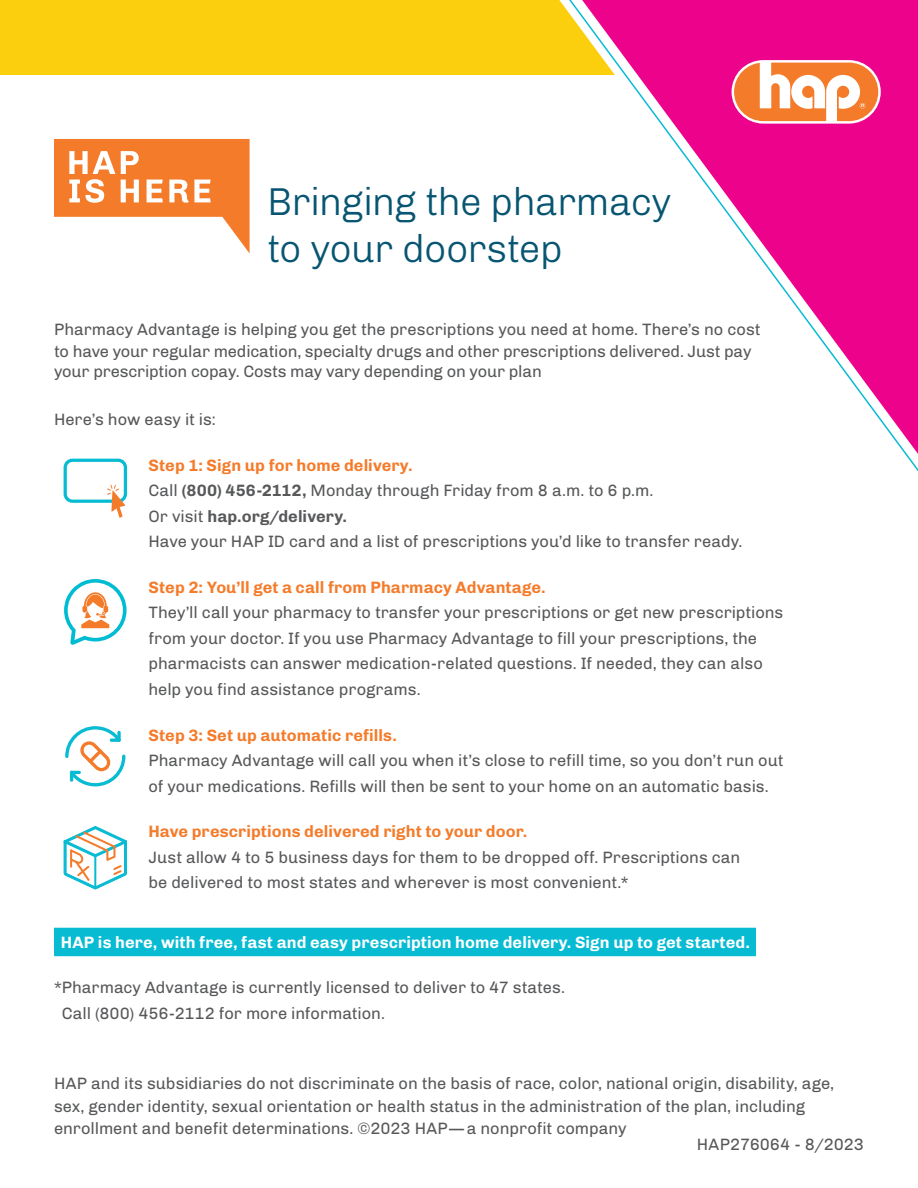
<style>
.page{position:relative;width:918px;height:1188px;background:#fff}
.page>*{position:absolute;margin:0;border:0;box-sizing:border-box;transform-origin:0 0}
.t1{font:300 39px/46.8px "Chivo";letter-spacing:-.02em;color:#075572}
.Body{font:16.5px/25.5px "Chivo";color:#57585a}
.Body-2{font:700 16.5px "Chivo";letter-spacing:.005em;color:#f47b2a}
.Body-3{font:700 16.5px "Chivo";letter-spacing:.005em;color:#fff}
.s1{font-weight:700}
</style>
<div class="page">
<div style="left:0;top:0;width:833px;height:75px;background:#fccf0e"></div>
<div style="left:54px;top:928px;width:702px;height:28px;background:#07bbd3"></div>
<svg style="left:64px;top:579px;width:63px;height:66px"></svg>
<svg style="left:559px;top:0;width:359px;height:472px"></svg>
<svg style="left:732px;top:60px;width:149px;height:64px"></svg>
<svg style="left:54px;top:139px;width:196px;height:115px"></svg>
<div style="left:64px;top:459px;width:63px;height:44px;border:3px solid #07bbd3;border-radius:7px"></div>
<svg style="left:107px;top:485px;width:18px;height:33px"></svg>
<svg style="left:65px;top:726px;width:61px;height:61px"></svg>
<svg style="left:64px;top:826px;width:63px;height:63px"></svg>
<div style="left:54px;top:322px;width:743px;height:71px;background:#fff"></div>
<p class="t1" style="left:267px;top:175px;width:406px">Bringing the pharmacy to your doorstep</p>
<p class="Body" style="left:54px;top:315px;width:708px">Pharmacy Advantage is helping you get the prescriptions you need at home. There’s no cost</p>
<p class="Body" style="left:54px;top:341px;width:699px;line-height:19.8px">to have your regular medication, specialty drugs and other prescriptions delivered. Just pay your prescription copay. Costs may vary depending on your plan</p>
<p class="Body" style="left:54px;top:405px;width:163px">Here’s how easy it is:</p>
<p class="Body-2" style="left:148px;top:452px;width:266px">Step 1: Sign up for home delivery.</p>
<p class="Body" style="left:148px;top:477px;width:596px">Call <span class="s1">(800) 456-2112,</span> Monday through Friday from 8 a.m. to 6 p.m.<br>Or visit <span class="s1">hap.org/delivery.<br></span>Have your HAP ID card and a list of prescriptions you’d like to transfer ready.</p>
<p class="Body-2" style="left:148px;top:574px;width:399px">Step 2: You’ll get a call from Pharmacy Advantage.</p>
<p class="Body" style="left:148px;top:599px;width:636px">They’ll call your pharmacy to transfer your prescriptions or get new prescriptions from your doctor. If you use Pharmacy Advantage to fill your prescriptions, the pharmacists can answer medication-related questions. If needed, they can also help you find assistance programs.</p>
<p class="Body-2" style="left:148px;top:722px;width:250px">Step 3: Set up automatic refills.</p>
<p class="Body" style="left:148px;top:747px;width:636px">Pharmacy Advantage will call you when it’s close to refill time, so you don’t run out of your medications. Refills will then be sent to your home on an automatic basis.</p>
<p class="Body-2" style="left:148px;top:819px;width:380px">Have prescriptions delivered right to your door.</p>
<p class="Body" style="left:148px;top:843px;width:593px">Just allow 4 to 5 business days for them to be dropped off. Prescriptions can be delivered to most states and wherever is most convenient.*</p>
<p class="Body-3" style="left:61px;top:929px;width:691px">HAP is here, with free, fast and easy prescription home delivery. Sign up to get started.</p>
<p class="Body" style="left:62px;top:974px;width:505px;text-indent:-8px">*Pharmacy Advantage is currently licensed to deliver to 47 states.<br>Call (800) 456-2112 for more information.</p>
<p class="Body" style="left:54px;top:1071px;width:782px;line-height:22.5px">HAP and its subsidiaries do not discriminate on the basis of race, color, national origin, disability, age, sex, gender identity, sexual orientation or health status in the administration of the plan, including enrollment and benefit determinations. ©2023 HAP— a nonprofit company</p>
<p class="Body" style="left:697px;top:1130px;width:169px">HAP276064 - 8/2023</p>
</div>
